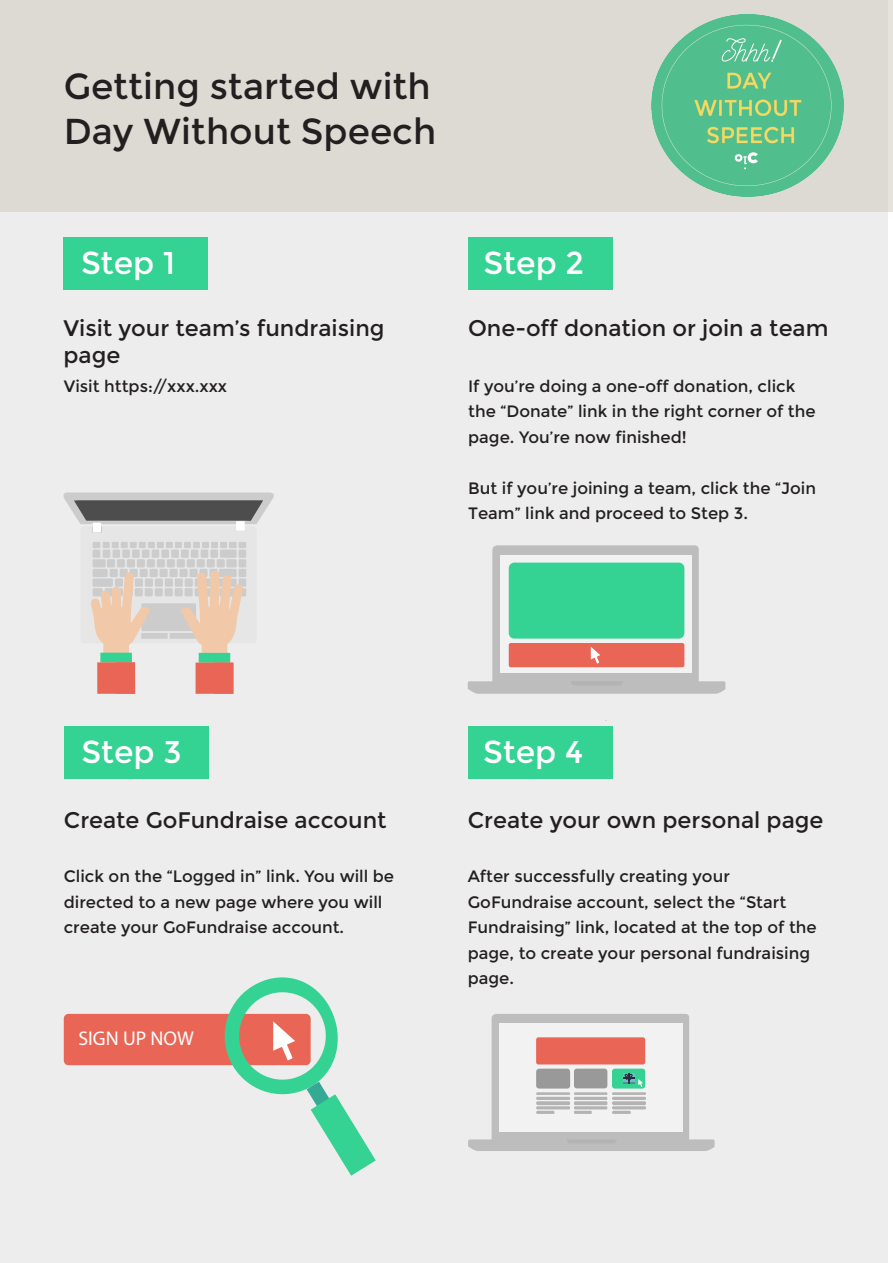
<style>
.page{position:relative;width:893px;height:1263px;background:#fff}
.page>*{position:absolute;margin:0;border:0;box-sizing:border-box;transform-origin:0 0}
.t1{font:36px "Montserrat";color:#231f20}
.t2{font:31.5px "Montserrat";color:#fff}
.t3{font:22.5px "Montserrat";color:#231f20}
.t4{font:19.95px "Myriad Pro";color:#fff}
.t5{font:16.5px/25.5px "Montserrat";color:#231f20}
</style>
<div class="page">
<div style="left:0;top:0;width:888px;height:1263px;background:#ededed"></div>
<div style="left:0;top:0;width:893px;height:212px;background:#dcdad3"></div>
<img style="left:652px;top:15px;width:191px;height:181px">
<div style="left:80px;top:526px;width:177px;height:117px;background:#e6e6e6;border-radius:4px"></div>
<div style="left:239px;top:542px;width:7px;height:6px;background:#ccc"></div>
<div style="left:239px;top:549px;width:7px;height:9px;background:#ccc"></div>
<div style="left:239px;top:559px;width:7px;height:8px;background:#ccc"></div>
<div style="left:239px;top:569px;width:7px;height:8px;background:#ccc"></div>
<div style="left:239px;top:578px;width:7px;height:9px;background:#ccc"></div>
<div style="left:239px;top:588px;width:7px;height:8px;background:#ccc"></div>
<div style="left:229px;top:542px;width:8px;height:6px;background:#ccc"></div>
<div style="left:220px;top:549px;width:17px;height:9px;background:#ccc"></div>
<div style="left:226px;top:559px;width:11px;height:8px;background:#ccc"></div>
<div style="left:220px;top:542px;width:7px;height:6px;background:#ccc"></div>
<div style="left:211px;top:542px;width:7px;height:6px;background:#ccc"></div>
<div style="left:202px;top:542px;width:7px;height:6px;background:#ccc"></div>
<div style="left:193px;top:542px;width:7px;height:6px;background:#ccc"></div>
<div style="left:184px;top:542px;width:7px;height:6px;background:#ccc"></div>
<div style="left:175px;top:542px;width:7px;height:6px;background:#ccc"></div>
<div style="left:166px;top:542px;width:7px;height:6px;background:#ccc"></div>
<div style="left:157px;top:542px;width:7px;height:6px;background:#ccc"></div>
<div style="left:148px;top:542px;width:7px;height:6px;background:#ccc"></div>
<div style="left:139px;top:542px;width:7px;height:6px;background:#ccc"></div>
<div style="left:130px;top:542px;width:7px;height:6px;background:#ccc"></div>
<div style="left:121px;top:542px;width:7px;height:6px;background:#ccc"></div>
<div style="left:112px;top:542px;width:7px;height:6px;background:#ccc"></div>
<div style="left:103px;top:542px;width:7px;height:6px;background:#ccc"></div>
<div style="left:93px;top:542px;width:7px;height:6px;background:#ccc"></div>
<div style="left:210px;top:549px;width:8px;height:9px;background:#ccc"></div>
<div style="left:201px;top:549px;width:7px;height:9px;background:#ccc"></div>
<div style="left:191px;top:549px;width:7px;height:9px;background:#ccc"></div>
<div style="left:181px;top:549px;width:8px;height:9px;background:#ccc"></div>
<div style="left:171px;top:549px;width:8px;height:9px;background:#ccc"></div>
<div style="left:161px;top:549px;width:8px;height:9px;background:#ccc"></div>
<div style="left:152px;top:549px;width:7px;height:9px;background:#ccc"></div>
<div style="left:142px;top:549px;width:7px;height:9px;background:#ccc"></div>
<div style="left:132px;top:549px;width:8px;height:9px;background:#ccc"></div>
<div style="left:122px;top:549px;width:8px;height:9px;background:#ccc"></div>
<div style="left:113px;top:549px;width:7px;height:9px;background:#ccc"></div>
<div style="left:103px;top:549px;width:7px;height:9px;background:#ccc"></div>
<div style="left:93px;top:549px;width:7px;height:9px;background:#ccc"></div>
<div style="left:93px;top:559px;width:13px;height:8px;background:#ccc"></div>
<div style="left:93px;top:569px;width:15px;height:8px;background:#ccc"></div>
<div style="left:107px;top:559px;width:8px;height:8px;background:#ccc"></div>
<div style="left:117px;top:559px;width:8px;height:8px;background:#ccc"></div>
<div style="left:127px;top:559px;width:8px;height:8px;background:#ccc"></div>
<div style="left:137px;top:559px;width:8px;height:8px;background:#ccc"></div>
<div style="left:147px;top:559px;width:8px;height:8px;background:#ccc"></div>
<div style="left:157px;top:559px;width:8px;height:8px;background:#ccc"></div>
<div style="left:167px;top:559px;width:8px;height:8px;background:#ccc"></div>
<div style="left:177px;top:559px;width:8px;height:8px;background:#ccc"></div>
<div style="left:187px;top:559px;width:8px;height:8px;background:#ccc"></div>
<div style="left:197px;top:559px;width:8px;height:8px;background:#ccc"></div>
<div style="left:207px;top:559px;width:8px;height:8px;background:#ccc"></div>
<div style="left:217px;top:559px;width:8px;height:8px;background:#ccc"></div>
<div style="left:110px;top:569px;width:8px;height:8px;background:#ccc"></div>
<div style="left:120px;top:569px;width:8px;height:8px;background:#ccc"></div>
<div style="left:130px;top:569px;width:8px;height:8px;background:#ccc"></div>
<div style="left:140px;top:569px;width:8px;height:8px;background:#ccc"></div>
<div style="left:150px;top:569px;width:8px;height:8px;background:#ccc"></div>
<div style="left:160px;top:569px;width:8px;height:8px;background:#ccc"></div>
<div style="left:170px;top:569px;width:8px;height:8px;background:#ccc"></div>
<div style="left:145px;top:578px;width:8px;height:9px;background:#ccc"></div>
<div style="left:155px;top:578px;width:8px;height:9px;background:#ccc"></div>
<div style="left:165px;top:578px;width:8px;height:9px;background:#ccc"></div>
<div style="left:175px;top:578px;width:8px;height:9px;background:#ccc"></div>
<div style="left:145px;top:588px;width:8px;height:8px;background:#ccc"></div>
<div style="left:155px;top:588px;width:8px;height:8px;background:#ccc"></div>
<div style="left:165px;top:588px;width:8px;height:8px;background:#ccc"></div>
<div style="left:175px;top:588px;width:8px;height:8px;background:#ccc"></div>
<div style="left:141px;top:603px;width:55px;height:28px;background:#ccc"></div>
<div style="left:141px;top:633px;width:27px;height:6px;background:#ccc"></div>
<div style="left:170px;top:633px;width:26px;height:6px;background:#ccc"></div>
<svg style="left:63px;top:492px;width:211px;height:41px"></svg>
<div style="left:103px;top:637px;width:26px;height:36px;background:linear-gradient(to right,#f2c9a8,#f2c9a8)"></div>
<svg style="left:91px;top:571px;width:59px;height:77px"></svg>
<div style="left:100px;top:653px;width:32px;height:9px;background:#34d293"></div>
<div style="left:97px;top:662px;width:38px;height:32px;background:#e96656"></div>
<svg style="left:202px;top:648px;width:25px;height:5px"></svg>
<svg style="left:180px;top:569px;width:64px;height:79px"></svg>
<div style="left:199px;top:653px;width:31px;height:10px;background:#34d293"></div>
<div style="left:196px;top:662px;width:37px;height:32px;background:#e96656"></div>
<svg style="left:468px;top:545px;width:258px;height:149px"></svg>
<div style="left:64px;top:1014px;width:247px;height:51px;background:#e96656;border-radius:5px"></div>
<svg style="left:217px;top:977px;width:159px;height:199px"></svg>
<svg style="left:468px;top:1014px;width:247px;height:137px"></svg>
<div style="left:63px;top:238px;width:145px;height:52px;background:#34d293"></div>
<div style="left:468px;top:238px;width:145px;height:52px;background:#34d293"></div>
<div style="left:64px;top:726px;width:145px;height:53px;background:#34d293"></div>
<div style="left:468px;top:726px;width:145px;height:53px;background:#34d293"></div>
<p class="t1" style="left:64px;top:65px;width:369px">Getting started with</p>
<p class="t1" style="left:64px;top:110px;width:374px">Day Without Speech</p>
<p class="t2" style="left:81px;top:245px;width:95px">Step 1</p>
<p class="t2" style="left:484px;top:245px;width:102px">Step 2</p>
<p class="t3" style="left:63px;top:315px;width:323px">Visit your team’s fundraising</p>
<p class="t3" style="left:468px;top:315px;width:362px">One-off donation or join a team</p>
<p class="t3" style="left:63px;top:342px;width:58px">page</p>
<p class="t5" style="left:64px;top:373px;width:165px">Visit https://xxx.xxx</p>
<p class="t5" style="left:468px;top:373px;width:349px">If you’re doing a one-off donation, click the “Donate” link in the right corner of the page. You’re now finished!</p>
<p class="t5" style="left:468px;top:475px;width:349px">But if you’re joining a team, click the “Join<br>Team” link and proceed to Step 3.</p>
<p class="t2" style="left:81px;top:734px;width:102px">Step 3</p>
<p class="t2" style="left:483px;top:734px;width:101px">Step 4</p>
<p class="t3" style="left:64px;top:807px;width:324px">Create GoFundraise account</p>
<p class="t3" style="left:468px;top:807px;width:357px">Create your own personal page</p>
<p class="t5" style="left:64px;top:864px;width:332px">Click on the “Logged in” link. You will be directed to a new page where you will create your GoFundraise account.</p>
<p class="t5" style="left:468px;top:864px;width:350px">After successfully creating your GoFundraise account, select the “Start Fundraising” link, located at the top of the page, to create your personal fundraising page.</p>
<p class="t4" style="left:78px;top:1026px;width:117px">SIGN UP NOW</p>
</div>
